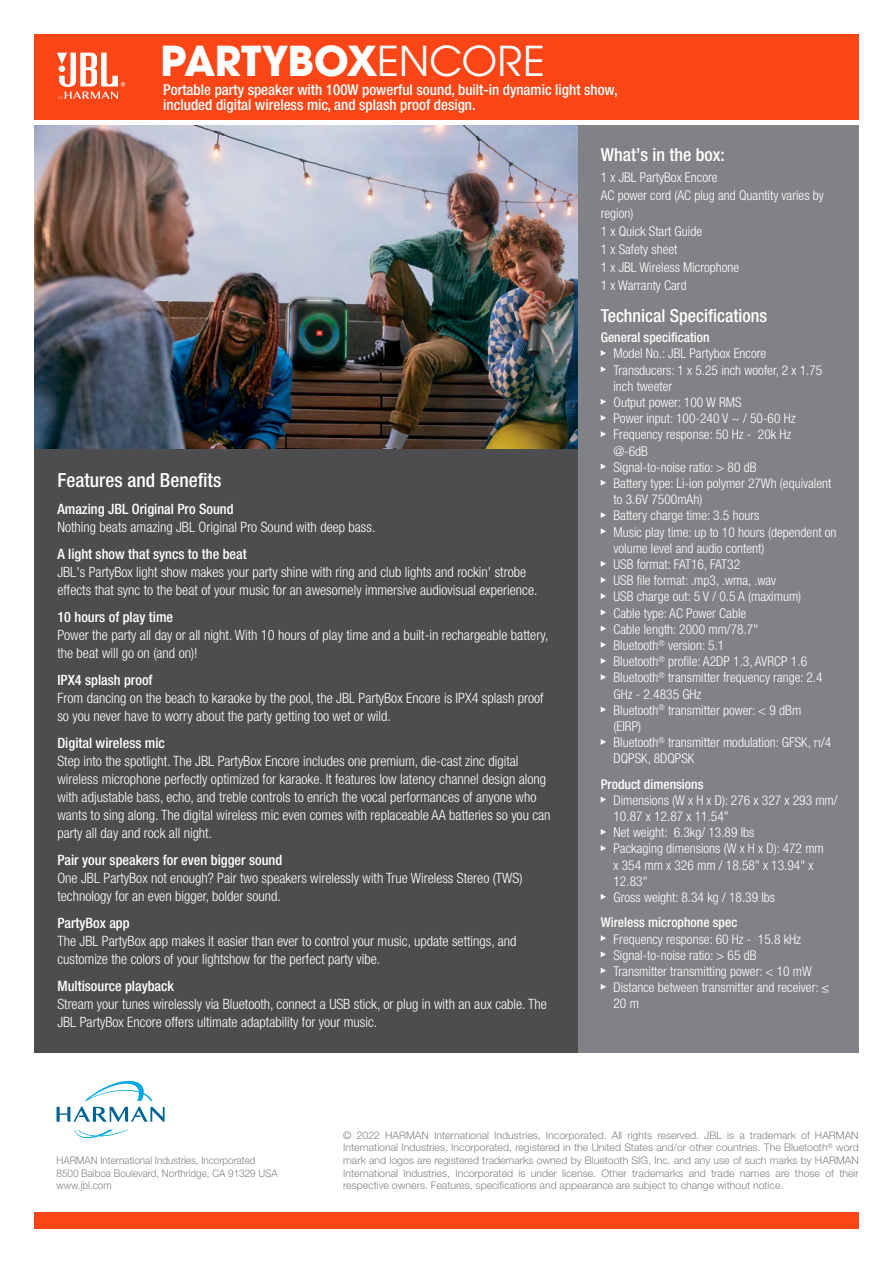
<style>
.page{position:relative;width:893px;height:1263px;background:#fff}
.page>*{position:absolute;margin:0;border:0;box-sizing:border-box;transform-origin:0 0}
.t1{font:700 45.45px "Avant Gard Goth EF";color:#fff}
.t2{font:500 condensed 19.5px "Helvetica Neue LT Pro";color:#fff}
.t3{font:500 condensed 18px "Helvetica Neue LT Pro";color:#fff}
.t4{font:500 condensed 15px/15px "Helvetica Neue LT Pro";color:#fff}
.t5{font:300 condensed 14.25px/18px "Helvetica Neue LT Pro";color:#fff}
.t6{font:500 condensed 14.25px "Helvetica Neue LT Pro";color:#fff}
.t7{font:300 condensed 13.5px/16.2px "Helvetica Neue LT Pro";color:#fff}
.t8{font:500 condensed 13.5px "Helvetica Neue LT Pro";color:#fff}
.t9{font:300 10.5px/12.6px "Helvetica Neue LT Pro";color:#808285;text-align:justify}
.t10{font:300 10.5px/12.6px "Helvetica Neue LT Pro";color:#808285;scale:.94 1}
.s1{font-weight:400}
</style>
<div class="page">
<div style="left:34px;top:1213px;width:825px;height:16px;background:#fa4616"></div>
<svg style="left:74px;top:1130px;width:54px;height:8px"></svg>
<svg style="left:57px;top:1080px;width:108px;height:42px"></svg>
<img style="left:34px;top:125px;width:544px;height:324px">
<div style="left:34px;top:449px;width:544px;height:604px;background:#4d4d4f"></div>
<div style="left:578px;top:125px;width:281px;height:928px;background:#808285"></div>
<svg style="left:601px;top:350px;width:5px;height:6px"></svg>
<svg style="left:601px;top:366px;width:5px;height:6px"></svg>
<svg style="left:601px;top:399px;width:5px;height:6px"></svg>
<svg style="left:601px;top:415px;width:5px;height:6px"></svg>
<svg style="left:601px;top:431px;width:5px;height:6px"></svg>
<svg style="left:601px;top:464px;width:5px;height:5px"></svg>
<svg style="left:601px;top:480px;width:5px;height:6px"></svg>
<svg style="left:601px;top:512px;width:5px;height:6px"></svg>
<svg style="left:601px;top:528px;width:5px;height:6px"></svg>
<svg style="left:601px;top:561px;width:5px;height:6px"></svg>
<svg style="left:601px;top:577px;width:5px;height:6px"></svg>
<svg style="left:601px;top:593px;width:5px;height:6px"></svg>
<svg style="left:601px;top:609px;width:5px;height:6px"></svg>
<svg style="left:601px;top:626px;width:5px;height:5px"></svg>
<svg style="left:601px;top:642px;width:5px;height:6px"></svg>
<svg style="left:601px;top:658px;width:5px;height:6px"></svg>
<svg style="left:601px;top:674px;width:5px;height:6px"></svg>
<svg style="left:601px;top:707px;width:5px;height:5px"></svg>
<svg style="left:601px;top:739px;width:5px;height:6px"></svg>
<svg style="left:601px;top:797px;width:5px;height:5px"></svg>
<svg style="left:601px;top:829px;width:5px;height:6px"></svg>
<svg style="left:601px;top:845px;width:5px;height:6px"></svg>
<svg style="left:601px;top:894px;width:5px;height:6px"></svg>
<svg style="left:601px;top:935px;width:5px;height:6px"></svg>
<svg style="left:601px;top:951px;width:5px;height:6px"></svg>
<svg style="left:601px;top:968px;width:5px;height:5px"></svg>
<svg style="left:601px;top:984px;width:5px;height:6px"></svg>
<div style="left:34px;top:34px;width:825px;height:85px;background:#fa4616"></div>
<svg style="left:57px;top:53px;width:68px;height:47px"></svg>
<h1 class="t1" style="left:160px;top:33px;width:386px">PARTYBOX<span class="s1">ENCORE</span></h1>
<p class="t4" style="left:163px;top:82px;width:456px">Portable party speaker with 100W powerful sound, built-in dynamic light show, included digital wireless mic, and splash proof design.</p>
<h2 class="t2" style="left:57px;top:468px;width:165px">Features and Benefits</h2>
<p class="t6" style="left:57px;top:500px;width:178px">Amazing JBL Original Pro Sound</p>
<p class="t5" style="left:57px;top:517px;width:320px">Nothing beats amazing JBL Original Pro Sound with deep bass.</p>
<p class="t6" style="left:57px;top:545px;width:191px">A light show that syncs to the beat</p>
<p class="t5" style="left:57px;top:562px;width:482px">JBL's PartyBox light show makes your party shine with ring and club lights and rockin' strobe effects that sync to the beat of your music for an awesomely immersive audiovisual experience.</p>
<p class="t6" style="left:57px;top:608px;width:117px">10 hours of play time</p>
<p class="t5" style="left:57px;top:625px;width:493px">Power the party all day or all night. With 10 hours of play time and a built-in rechargeable battery, the beat will go on (and on)!</p>
<p class="t6" style="left:57px;top:671px;width:97px">IPX4 splash proof</p>
<p class="t5" style="left:57px;top:688px;width:488px">From dancing on the beach to karaoke by the pool, the JBL PartyBox Encore is IPX4 splash proof so you never have to worry about the party getting too wet or wild.</p>
<p class="t6" style="left:57px;top:734px;width:109px">Digital wireless mic</p>
<p class="t5" style="left:57px;top:751px;width:495px">Step into the spotlight. The JBL PartyBox Encore includes one premium, die-cast zinc digital wireless microphone perfectly optimized for karaoke. It features low latency channel design along with adjustable bass, echo, and treble controls to enrich the vocal performances of anyone who wants to sing along. The digital wireless mic even comes with replaceable AA batteries so you can party all day and rock all night.</p>
<p class="t6" style="left:57px;top:851px;width:226px">Pair your speakers for even bigger sound</p>
<p class="t5" style="left:57px;top:868px;width:467px">One JBL PartyBox not enough? Pair two speakers wirelessly with True Wireless Stereo (TWS) technology for an even bigger, bolder sound.</p>
<p class="t6" style="left:57px;top:914px;width:74px">PartyBox app</p>
<p class="t5" style="left:57px;top:931px;width:460px">The JBL PartyBox app makes it easier than ever to control your music, update settings, and customize the colors of your lightshow for the perfect party vibe.</p>
<p class="t6" style="left:57px;top:977px;width:118px">Multisource playback</p>
<p class="t5" style="left:57px;top:994px;width:491px">Stream your tunes wirelessly via Bluetooth, connect a USB stick, or plug in with an aux cable. The<br>JBL PartyBox Encore offers ultimate adaptability for your music.</p>
<p class="t3" style="left:601px;top:144px;width:125px">What’s in the box:</p>
<p class="t7" style="left:601px;top:168px;width:225px;line-height:18px">1 x JBL PartyBox Encore<br>AC power cord (AC plug and Quantity varies by region)<br>1 x Quick Start Guide<br>1 x Safety sheet<br>1 x JBL Wireless Microphone<br>1 x Warranty Card</p>
<p class="t3" style="left:601px;top:305px;width:168px">Technical Specifications</p>
<p class="t8" style="left:601px;top:329px;width:110px">General specification</p>
<p class="t7" style="left:613px;top:345px;width:225px">Model No.: JBL Partybox Encore<br>Transducers: 1 x 5.25 inch woofer, 2 x 1.75 inch tweeter<br>Output power: 100 W RMS<br>Power input: 100-240 V ~ / 50-60 Hz<br>Frequency response: 50 Hz - 20k Hz<br>@-6dB<br>Signal-to-noise ratio: &gt; 80 dB<br>Battery type: Li-ion polymer 27Wh (equivalent to 3.6V 7500mAh)<br>Battery charge time: 3.5 hours<br>Music play time: up to 10 hours (dependent on volume level and audio content)<br>USB format: FAT16, FAT32<br>USB file format: .mp3, .wma, .wav<br>USB charge out: 5 V / 0.5 A (maximum)<br>Cable type: AC Power Cable<br>Cable length: 2000 mm/78.7"<br>Bluetooth<sup>®</sup> version: 5.1<br>Bluetooth<sup>®</sup> profile: A2DP 1.3, AVRCP 1.6<br>Bluetooth<sup>®</sup> transmitter frequency range: 2.4<br>GHz - 2.4835 GHz<br>Bluetooth<sup>®</sup> transmitter power: &lt; 9 dBm<br>(EIRP)<br>Bluetooth<sup>®</sup> transmitter modulation: GFSK, π/4<br>DQPSK, 8DQPSK</p>
<p class="t8" style="left:601px;top:776px;width:104px">Product dimensions</p>
<p class="t7" style="left:613px;top:792px;width:226px">Dimensions (W x H x D): 276 x 327 x 293 mm/<br>10.87 x 12.87 x 11.54"<br>Net weight: 6.3kg/ 13.89 lbs<br>Packaging dimensions (W x H x D): 472 mm<br>x 354 mm x 326 mm / 18.58" x 13.94" x<br>12.83"<br>Gross weight: 8.34 kg / 18.39 lbs</p>
<p class="t8" style="left:601px;top:914px;width:138px">Wireless microphone spec</p>
<p class="t7" style="left:613px;top:930px;width:217px">Frequency response: 60 Hz - 15.8 kHz<br>Signal-to-noise ratio: &gt; 65 dB<br>Transmitter transmitting power: &lt; 10 mW<br>Distance between transmitter and receiver: ≤<br>20 m</p>
<p class="t10" style="left:57px;top:1154px;width:237px">HARMAN International Industries, Incorporated<br>8500 Balboa Boulevard, Northridge, CA 91329 USA www.jbl.com</p>
<p class="t9" style="left:343px;top:1128px;width:517px">© 2022 HARMAN International Industries, Incorporated. All rights reserved. JBL is a trademark of HARMAN International Industries, Incorporated, registered in the United States and/or other countries. The Bluetooth<sup>®</sup> word mark and logos are registered trademarks owned by Bluetooth SIG, Inc. and any use of such marks by HARMAN International Industries, Incorporated is under license. Other trademarks and trade names are those of their respective owners. Features, specifications and appearance are subject to change without notice.</p>
</div>
